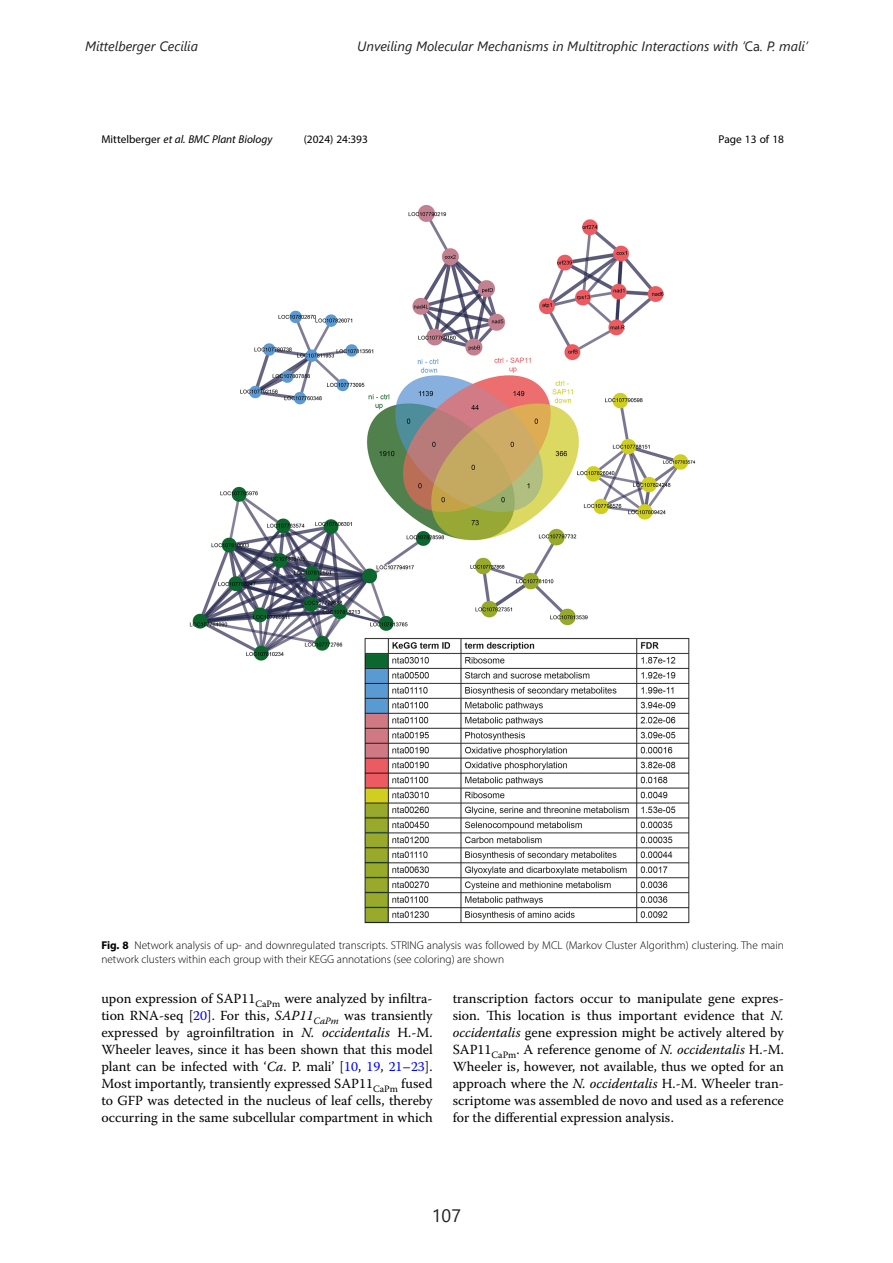
<style>
.page{position:relative;width:893px;height:1263px;background:#fff}
.page>*{position:absolute;margin:0;border:0;box-sizing:border-box;transform-origin:0 0}
.t1{font:18px "Segoe UI";color:#231f20}
.t2{font:13.95px/17px "Warnock Pro";color:#000;text-align:justify}
.t3{font:italic 13.5px "Segoe UI";color:#231f20}
.t4{font:300 11.4px/14.1px "Myriad Pro";color:#000}
.t5{font:italic 11.4px "Myriad Pro";color:#000}
.t6{font:11.4px "Myriad Pro";color:#000}
.s1{font-style:normal}
.s2{font-weight:700}
.s3{color:#00f}
.s4{font-style:italic}
</style>
<div class="page">
<img style="left:190px;top:205px;width:506px;height:718px">
<p class="t3" style="left:85px;top:34px;width:115px">Mittelberger Cecilia</p>
<p class="t3" style="left:357px;top:34px;width:452px">Unveiling Molecular Mechanisms in Multitrophic Interactions with ‘<span class="s1">Ca</span>. P. mali‘</p>
<p class="t5" style="left:101px;top:132px;width:173px"><span class="s1">Mittelberger</span> et al. BMC Plant Biology</p>
<p class="t6" style="left:304px;top:132px;width:66px">(2024) 24:393</p>
<p class="t6" style="left:719px;top:132px;width:67px">Page 13 of 18</p>
<p class="t4" style="left:101px;top:937px;width:684px"><span class="s2">Fig. 8</span> Network analysis of up- and downregulated transcripts. STRING analysis was followed by MCL (Markov Cluster Algorithm) clustering. The main network clusters within each group with their KEGG annotations (see coloring) are shown</p>
<p class="t2" style="left:101px;top:990px;width:333px">upon expression of SAP11<sub>CaPm</sub> were analyzed by infiltra&shy;tion RNA-seq [<span class="s3">20</span>]. For this, <span class="s4">SAP11</span><sub>CaPm</sub> was transiently expressed by agroinfiltration in <span class="s4">N. occidentalis</span> H.-M.<br>Wheeler leaves, since it has been shown that this model plant can be infected with ‘<span class="s4">Ca</span>. P. mali’ [<span class="s3">10</span>, <span class="s3">19</span>, <span class="s3">21</span>–<span class="s3">23</span>].<br>Most importantly, transiently expressed SAP11<sub>CaPm</sub> fused to GFP was detected in the nucleus of leaf cells, thereby occurring in the same subcellular compartment in which</p>
<p class="t2" style="left:453px;top:990px;width:333px">transcription factors occur to manipulate gene expres&shy;sion. This location is thus important evidence that <span class="s4">N. occidentalis</span> gene expression might be actively altered by SAP11<sub>CaPm</sub>. A reference genome of <span class="s4">N. occidentalis</span> H.-M.<br>Wheeler is, however, not available, thus we opted for an approach where the <span class="s4">N. occidentalis</span> H.-M. Wheeler tran&shy;scriptome was assembled de novo and used as a reference for the differential expression analysis.</p>
<p class="t1" style="left:432px;top:1199px;width:31px">107</p>
</div>
